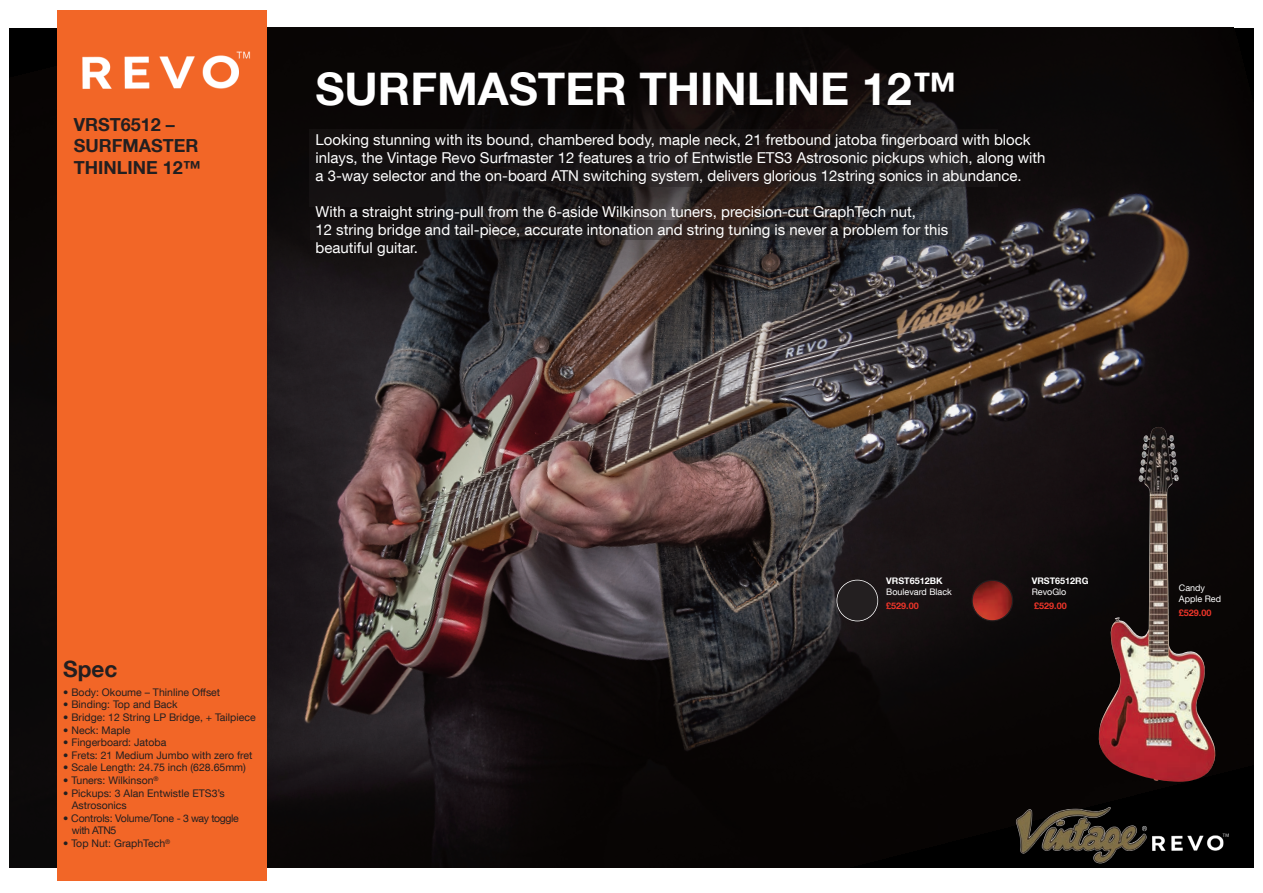
<style>
.page{position:relative;width:1263px;height:893px;background:#fff}
.page>*{position:absolute;margin:0;border:0;box-sizing:border-box;transform-origin:0 0}
.t1{font:700 45px "Helvetica Neue LT Com";color:#fff}
.t2{font:700 22.5px "Helvetica Neue LT Com";color:#231f20}
.t3{font:700 18px/21.6px "Helvetica Neue LT Com";color:#231f20}
.t4{font:15px/18px "Helvetica Neue LT Com";color:#fff}
.t5{font:10.5px/12.6px "Helvetica Neue LT Com";color:#231f20}
.t6{font:10.5px/12.6px "Helvetica Neue LT Com";letter-spacing:-.035em;color:#231f20}
.t7{font:9px/10.8px "Helvetica Neue LT Com";color:#fff}
.t8{font:700 9px "Helvetica Neue LT Com";color:#ee3529}
.t9{font:700 9px "Helvetica Neue LT Com";color:#fff}
</style>
<div class="page">
<img style="left:9px;top:28px;width:1244px;height:839px">
<img style="left:1098px;top:427px;width:118px;height:355px">
<div style="left:57px;top:10px;width:209px;height:870px;background:#f26627"></div>
<img style="left:82px;top:51px;width:168px;height:38px">
<img style="left:1013px;top:803px;width:218px;height:63px">
<div style="left:837px;top:580px;width:40px;height:41px;background:#231f20;border-radius:50%"></div>
<div style="left:836px;top:580px;width:42px;height:41px;border:2px solid #fff;border-radius:50%"></div>
<svg style="left:971px;top:580px;width:42px;height:41px;background:#79221e"></svg>
<div style="left:310px;top:129px;width:688px;height:58px;background:#231f20;opacity:.38"></div>
<div style="left:310px;top:187px;width:209px;height:19px;background:#151212"></div>
<div style="left:310px;top:220px;width:641px;height:19px;background:#231f20;opacity:.38"></div>
<p class="t3" style="left:74px;top:116px;width:128px">VRST6512 –<br>SURFMASTER<br>THINLINE 12™</p>
<p class="t1" style="left:315px;top:73px;width:643px">SURFMASTER THINLINE 12™</p>
<p class="t4" style="left:315px;top:133px;width:732px">Looking stunning with its bound, chambered body, maple neck, 21 fretbound jatoba fingerboard with block inlays, the Vintage Revo Surfmaster 12 features a trio of Entwistle ETS3 Astrosonic pickups which, along with a 3-way selector and the on-board ATN switching system, delivers glorious 12string sonics in abundance.</p>
<p class="t4" style="left:315px;top:205px;width:634px">With a straight string-pull from the 6-aside Wilkinson tuners, precision-cut GraphTech nut,<br>12 string bridge and tail-piece, accurate intonation and string tuning is never a problem for this beautiful guitar.</p>
<p class="t2" style="left:63px;top:661px;width:56px">Spec</p>
<p class="t5" style="left:63px;top:687px;width:158px">• Body: Okoume – Thinline Offset</p>
<p class="t5" style="left:63px;top:700px;width:116px">• Binding: Top and Back</p>
<p class="t5" style="left:63px;top:712px;width:194px">• Bridge: 12 String LP Bridge, + Tailpiece</p>
<p class="t5" style="left:63px;top:725px;width:69px">• Neck: Maple</p>
<p class="t5" style="left:63px;top:738px;width:105px">• Fingerboard: Jatoba</p>
<p class="t5" style="left:63px;top:750px;width:191px">• Frets: 21 Medium Jumbo with zero fret</p>
<p class="t5" style="left:63px;top:763px;width:184px">• Scale Length: 24.75 inch (628.65mm)</p>
<p class="t5" style="left:63px;top:775px;width:97px">• Tuners: Wilkinson<sup>®</sup></p>
<p class="t5" style="left:72px;top:788px;width:155px;text-indent:-9px">• Pickups: 3 Alan Entwistle ETS3’s<br>Astrosonics</p>
<p class="t6" style="left:72px;top:813px;width:169px;text-indent:-9px">• Controls: Volume/Tone - 3 way toggle with ATN5</p>
<p class="t5" style="left:63px;top:838px;width:108px">• Top Nut: GraphTech<sup>®</sup></p>
<p class="t9" style="left:886px;top:577px;width:58px">VRST6512BK</p>
<p class="t7" style="left:886px;top:587px;width:67px">Boulevard Black</p>
<p class="t8" style="left:886px;top:602px;width:34px">£529.00</p>
<p class="t9" style="left:1032px;top:577px;width:58px">VRST6512RG</p>
<p class="t7" style="left:1032px;top:587px;width:36px">RevoGlo</p>
<p class="t8" style="left:1034px;top:602px;width:34px">£529.00</p>
<p class="t7" style="left:1179px;top:583px;width:44px">Candy<br>Apple Red</p>
<p class="t8" style="left:1179px;top:609px;width:34px">£529.00</p>
</div>
